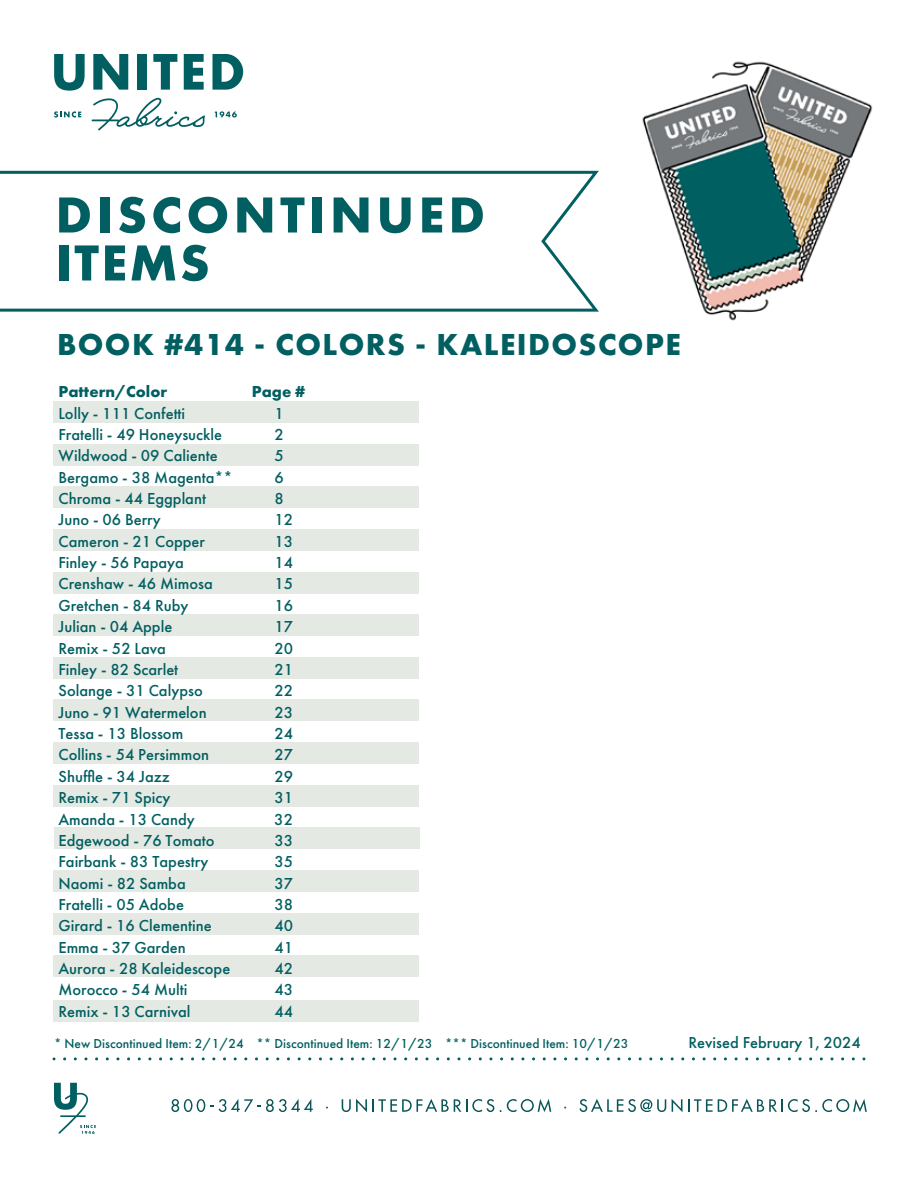
<style>
.page{position:relative;width:918px;height:1188px;background:#fff}
.page>*{position:absolute;margin:0;border:0;box-sizing:border-box;transform-origin:0 0}
.t1{font:700 52.5px/48px "Futura PT";letter-spacing:.08em;color:#025f61}
.t2{font:700 31.5px "Futura PT";letter-spacing:.045em;color:#025f61}
.t3{font:500 16.5px "Futura PT";color:#025f61}
.t4{font:700 16.5px "Futura PT";color:#025f61}
.t5{font:500 13.5px "Futura PT";color:#025f61}
</style>
<div class="page">
<div style="left:54px;top:870px;width:365px;height:22px;background:#e4e9e3"></div>
<div style="left:54px;top:913px;width:365px;height:22px;background:#e4e9e3"></div>
<div style="left:54px;top:956px;width:365px;height:21px;background:#e4e9e3"></div>
<div style="left:54px;top:1000px;width:365px;height:22px;background:#e4e9e3"></div>
<div style="left:54px;top:828px;width:365px;height:21px;background:#e4e9e3"></div>
<div style="left:54px;top:785px;width:365px;height:22px;background:#e4e9e3"></div>
<div style="left:54px;top:742px;width:365px;height:22px;background:#e4e9e3"></div>
<div style="left:54px;top:700px;width:365px;height:21px;background:#e4e9e3"></div>
<div style="left:54px;top:657px;width:365px;height:22px;background:#e4e9e3"></div>
<div style="left:54px;top:614px;width:365px;height:22px;background:#e4e9e3"></div>
<div style="left:54px;top:572px;width:365px;height:21px;background:#e4e9e3"></div>
<div style="left:54px;top:529px;width:365px;height:22px;background:#e4e9e3"></div>
<div style="left:54px;top:486px;width:365px;height:22px;background:#e4e9e3"></div>
<div style="left:54px;top:444px;width:365px;height:21px;background:#e4e9e3"></div>
<div style="left:54px;top:401px;width:365px;height:22px;background:#e4e9e3"></div>
<svg style="left:65px;top:1057px;width:800px;height:3px"></svg>
<svg style="left:171px;top:1099px;width:142px;height:13px"></svg>
<svg style="left:342px;top:1099px;width:152px;height:13px"></svg>
<svg style="left:500px;top:1099px;width:51px;height:13px"></svg>
<svg style="left:579px;top:1099px;width:87px;height:13px"></svg>
<svg style="left:672px;top:1099px;width:10px;height:13px"></svg>
<svg style="left:688px;top:1099px;width:179px;height:13px"></svg>
<svg style="left:54px;top:1083px;width:42px;height:51px"></svg>
<svg style="left:54px;top:54px;width:31px;height:37px"></svg>
<svg style="left:93px;top:54px;width:35px;height:36px"></svg>
<div style="left:138px;top:54px;width:9px;height:36px;background:#025f61"></div>
<svg style="left:153px;top:54px;width:24px;height:36px"></svg>
<svg style="left:184px;top:54px;width:20px;height:36px"></svg>
<svg style="left:213px;top:54px;width:30px;height:36px"></svg>
<svg style="left:54px;top:111px;width:27px;height:7px"></svg>
<svg style="left:215px;top:111px;width:22px;height:7px"></svg>
<svg style="left:92px;top:98px;width:113px;height:32px"></svg>
<svg style="left:0;top:170px;width:599px;height:142px"></svg>
<img style="left:642px;top:61px;width:231px;height:260px">
<h1 class="t1" style="left:56px;top:190px;width:431px">DISCONTINUED<br>ITEMS</h1>
<h2 class="t2" style="left:57px;top:325px;width:625px">BOOK #414 - COLORS - KALEIDOSCOPE</h2>
<p class="t4" style="left:58px;top:380px;width:110px">Pattern/Color</p>
<p class="t4" style="left:252px;top:380px;width:55px">Page #</p>
<p class="t3" style="left:58px;top:403px;width:128px">Lolly - 111 Confetti</p>
<p class="t3" style="left:275px;top:403px;width:11px">1</p>
<p class="t3" style="left:58px;top:424px;width:165px">Fratelli - 49 Honeysuckle</p>
<p class="t3" style="left:275px;top:424px;width:11px">2</p>
<p class="t3" style="left:58px;top:446px;width:161px">Wildwood - 09 Caliente</p>
<p class="t3" style="left:275px;top:446px;width:11px">5</p>
<p class="t3" style="left:58px;top:467px;width:176px">Bergamo - 38 Magenta**</p>
<p class="t3" style="left:275px;top:467px;width:11px">6</p>
<p class="t3" style="left:58px;top:489px;width:149px">Chroma - 44 Eggplant</p>
<p class="t3" style="left:274px;top:489px;width:11px">8</p>
<p class="t3" style="left:58px;top:510px;width:104px">Juno - 06 Berry</p>
<p class="t3" style="left:274px;top:510px;width:20px">12</p>
<p class="t3" style="left:58px;top:531px;width:148px">Cameron - 21 Copper</p>
<p class="t3" style="left:274px;top:531px;width:20px">13</p>
<p class="t3" style="left:58px;top:553px;width:127px">Finley - 56 Papaya</p>
<p class="t3" style="left:274px;top:553px;width:20px">14</p>
<p class="t3" style="left:58px;top:574px;width:156px">Crenshaw - 46 Mimosa</p>
<p class="t3" style="left:275px;top:574px;width:20px">15</p>
<p class="t3" style="left:58px;top:595px;width:132px">Gretchen - 84 Ruby</p>
<p class="t3" style="left:274px;top:595px;width:20px">16</p>
<p class="t3" style="left:58px;top:617px;width:115px">Julian - 04 Apple</p>
<p class="t3" style="left:274px;top:617px;width:20px">17</p>
<p class="t3" style="left:58px;top:638px;width:109px">Remix - 52 Lava</p>
<p class="t3" style="left:274px;top:638px;width:20px">20</p>
<p class="t3" style="left:58px;top:660px;width:121px">Finley - 82 Scarlet</p>
<p class="t3" style="left:275px;top:660px;width:20px">21</p>
<p class="t3" style="left:58px;top:681px;width:146px">Solange - 31 Calypso</p>
<p class="t3" style="left:274px;top:681px;width:20px">22</p>
<p class="t3" style="left:58px;top:702px;width:150px">Juno - 91 Watermelon</p>
<p class="t3" style="left:274px;top:702px;width:20px">23</p>
<p class="t3" style="left:58px;top:724px;width:126px">Tessa - 13 Blossom</p>
<p class="t3" style="left:275px;top:724px;width:20px">24</p>
<p class="t3" style="left:58px;top:745px;width:152px">Collins - 54 Persimmon</p>
<p class="t3" style="left:275px;top:745px;width:20px">27</p>
<p class="t3" style="left:58px;top:766px;width:113px">Shuffle - 34 Jazz</p>
<p class="t3" style="left:274px;top:766px;width:20px">29</p>
<p class="t3" style="left:58px;top:788px;width:113px">Remix - 71 Spicy</p>
<p class="t3" style="left:274px;top:788px;width:20px">31</p>
<p class="t3" style="left:58px;top:809px;width:138px">Amanda - 13 Candy</p>
<p class="t3" style="left:274px;top:809px;width:20px">32</p>
<p class="t3" style="left:58px;top:830px;width:158px">Edgewood - 76 Tomato</p>
<p class="t3" style="left:274px;top:830px;width:20px">33</p>
<p class="t3" style="left:58px;top:852px;width:151px">Fairbank - 83 Tapestry</p>
<p class="t3" style="left:274px;top:852px;width:20px">35</p>
<p class="t3" style="left:58px;top:873px;width:129px">Naomi - 82 Samba</p>
<p class="t3" style="left:274px;top:873px;width:20px">37</p>
<p class="t3" style="left:58px;top:895px;width:127px">Fratelli - 05 Adobe</p>
<p class="t3" style="left:274px;top:895px;width:20px">38</p>
<p class="t3" style="left:58px;top:916px;width:155px">Girard - 16 Clementine</p>
<p class="t3" style="left:275px;top:916px;width:20px">40</p>
<p class="t3" style="left:58px;top:937px;width:129px">Emma - 37 Garden</p>
<p class="t3" style="left:274px;top:937px;width:20px">41</p>
<p class="t3" style="left:58px;top:959px;width:173px">Aurora - 28 Kaleidescope</p>
<p class="t3" style="left:274px;top:959px;width:20px">42</p>
<p class="t3" style="left:58px;top:980px;width:130px">Morocco - 54 Multi</p>
<p class="t3" style="left:275px;top:980px;width:20px">43</p>
<p class="t3" style="left:58px;top:1001px;width:133px">Remix - 13 Carnival</p>
<p class="t3" style="left:274px;top:1001px;width:20px">44</p>
<p class="t5" style="left:54px;top:1036px;width:576px">* New Discontinued Item: 2/1/24 ** Discontinued Item: 12/1/23 *** Discontinued Item: 10/1/23</p>
<p class="t3" style="left:688px;top:1032px;width:174px">Revised February 1, 2024</p>
</div>
